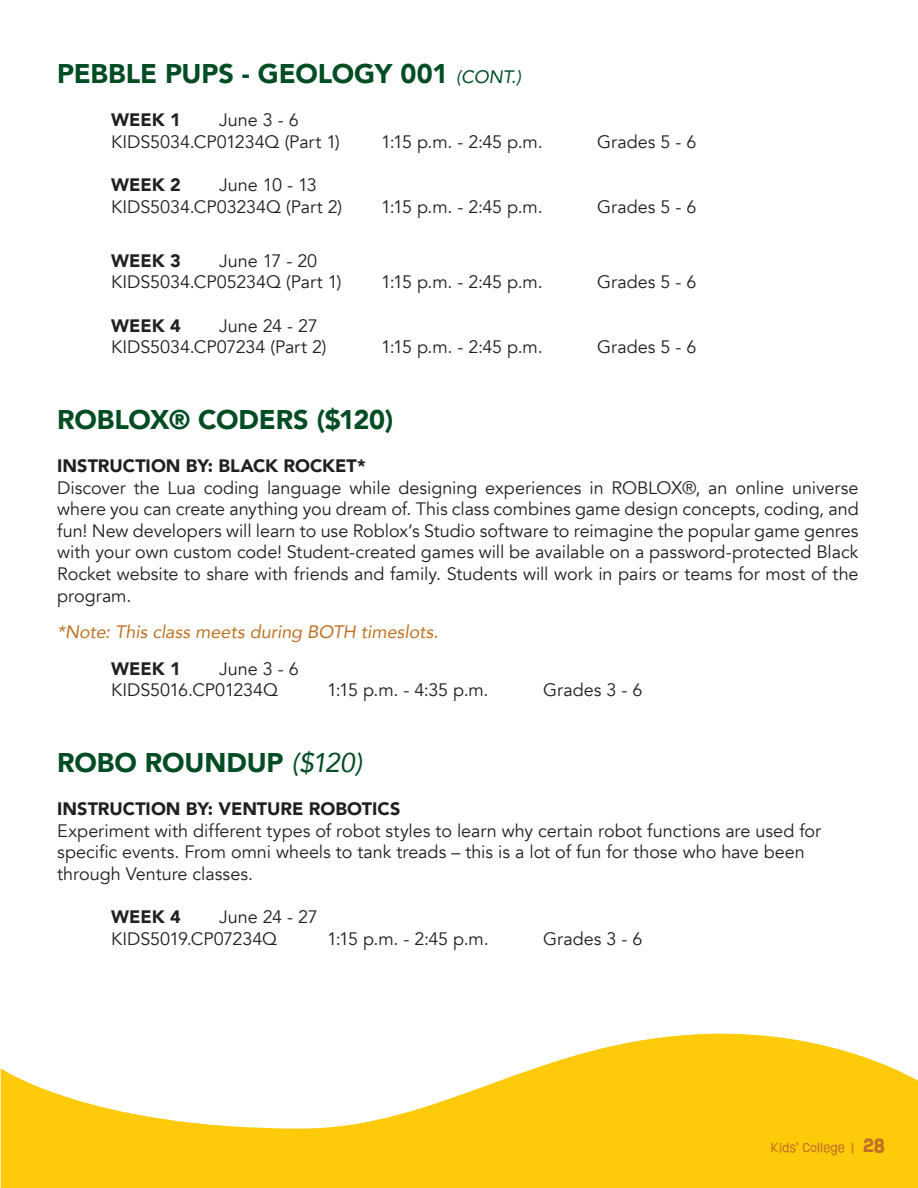
<style>
.page{position:relative;width:918px;height:1188px;background:#fff}
.page>*{position:absolute;margin:0;border:0;box-sizing:border-box;transform-origin:0 0}
.t1{font:900 27px "Avenir";letter-spacing:-.005em;color:#004c23}
.t2{font:18px/21.6px "Avenir";letter-spacing:-.005em;color:#231f20;text-align:justify}
.t3{font:900 18px "Avenir";letter-spacing:-.005em;color:#231f20}
.t4{font:italic 18px "Avenir";color:#bf7223}
.t5{font:12px "Ruddy";color:#bf7223}
.s1{font-weight:400;font-style:italic;font-size:18px}
.s2{font-weight:400;font-style:italic}
.s3{font-weight:700;font-size:18px}
</style>
<div class="page">
<svg style="left:1px;top:1033px;width:917px;height:155px;fill:#feca0a"></svg>
<p class="t1" style="left:57px;top:51px;width:465px">PEBBLE PUPS - GEOLOGY 001 <span class="s1">(CONT.)</span></p>
<p class="t3" style="left:111px;top:105px;width:71px">WEEK 1</p>
<p class="t2" style="left:219px;top:110px;width:81px">June 3 - 6</p>
<p class="t2" style="left:111px;top:131px;width:230px">KIDS5034.CP01234Q (Part 1)</p>
<p class="t2" style="left:381px;top:131px;width:163px">1:15 p.m. - 2:45 p.m.</p>
<p class="t2" style="left:597px;top:131px;width:101px">Grades 5 - 6</p>
<p class="t3" style="left:111px;top:169px;width:71px">WEEK 2</p>
<p class="t2" style="left:219px;top:174px;width:99px">June 10 - 13</p>
<p class="t2" style="left:111px;top:196px;width:232px">KIDS5034.CP03234Q (Part 2)</p>
<p class="t2" style="left:381px;top:196px;width:163px">1:15 p.m. - 2:45 p.m.</p>
<p class="t2" style="left:597px;top:196px;width:101px">Grades 5 - 6</p>
<p class="t3" style="left:111px;top:245px;width:71px">WEEK 3</p>
<p class="t2" style="left:219px;top:250px;width:99px">June 17 - 20</p>
<p class="t2" style="left:111px;top:272px;width:232px">KIDS5034.CP05234Q (Part 1)</p>
<p class="t2" style="left:381px;top:272px;width:163px">1:15 p.m. - 2:45 p.m.</p>
<p class="t2" style="left:597px;top:272px;width:101px">Grades 5 - 6</p>
<p class="t3" style="left:111px;top:310px;width:71px">WEEK 4</p>
<p class="t2" style="left:219px;top:315px;width:100px">June 24 - 27</p>
<p class="t2" style="left:111px;top:336px;width:217px">KIDS5034.CP07234 (Part 2)</p>
<p class="t2" style="left:381px;top:336px;width:163px">1:15 p.m. - 2:45 p.m.</p>
<p class="t2" style="left:597px;top:336px;width:101px">Grades 5 - 6</p>
<p class="t1" style="left:57px;top:396px;width:338px">ROBLOX® CODERS ($120)</p>
<p class="t3" style="left:57px;top:450px;width:310px">INSTRUCTION BY: BLACK ROCKET*</p>
<p class="t2" style="left:57px;top:477px;width:803px">Discover the Lua coding language while designing experiences in ROBLOX®, an online universe where you can create anything you dream of. This class combines game design concepts, coding, and fun! New developers will learn to use Roblox’s Studio software to reimagine the popular game genres with your own custom code! Student-created games will be available on a password-protected Black Rocket website to share with friends and family. Students will work in pairs or teams for most of the program.</p>
<p class="t4" style="left:57px;top:621px;width:383px">*Note: This class meets during BOTH timeslots.</p>
<p class="t3" style="left:111px;top:653px;width:71px">WEEK 1</p>
<p class="t2" style="left:219px;top:658px;width:81px">June 3 - 6</p>
<p class="t2" style="left:111px;top:680px;width:168px">KIDS5016.CP01234Q</p>
<p class="t2" style="left:327px;top:680px;width:163px">1:15 p.m. - 4:35 p.m.</p>
<p class="t2" style="left:543px;top:680px;width:101px">Grades 3 - 6</p>
<p class="t1" style="left:57px;top:739px;width:307px">ROBO ROUNDUP <span class="s2">($120)</span></p>
<p class="t3" style="left:57px;top:793px;width:345px">INSTRUCTION BY: VENTURE ROBOTICS</p>
<p class="t2" style="left:57px;top:820px;width:765px;text-align:left">Experiment with different types of robot styles to learn why certain robot functions are used for specific events. From omni wheels to tank treads – this is a lot of fun for those who have been through Venture classes.</p>
<p class="t3" style="left:111px;top:901px;width:71px">WEEK 4</p>
<p class="t2" style="left:219px;top:906px;width:100px">June 24 - 27</p>
<p class="t2" style="left:111px;top:928px;width:168px">KIDS5019.CP07234Q</p>
<p class="t2" style="left:327px;top:928px;width:163px">1:15 p.m. - 2:45 p.m.</p>
<p class="t2" style="left:543px;top:928px;width:101px">Grades 3 - 6</p>
<p class="t5" style="left:771px;top:1139px;width:116px">KIDS’ COLLEGE | <span class="s3">28</span></p>
</div>
